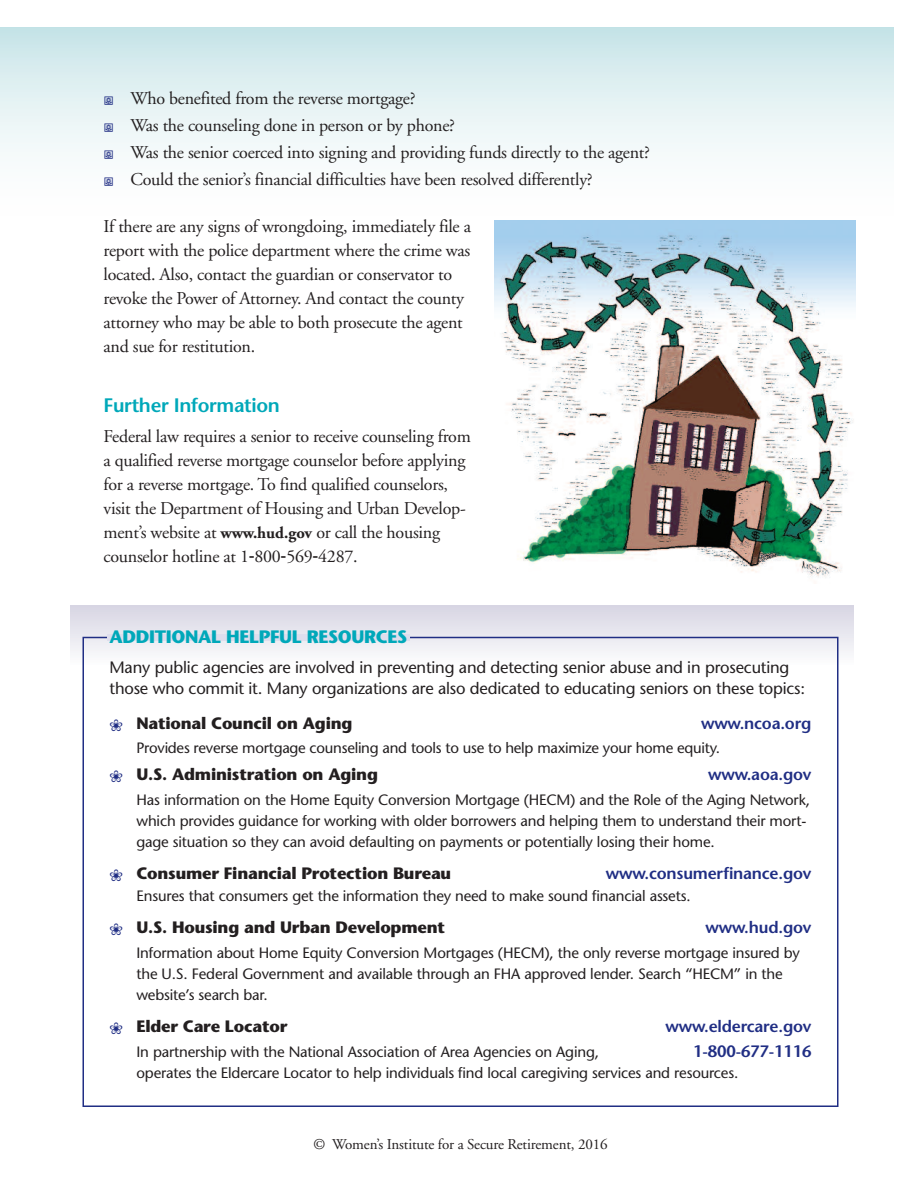
<style>
.page{position:relative;width:918px;height:1188px;background:#fff}
.page>*{position:absolute;margin:0;border:0;box-sizing:border-box;transform-origin:0 0}
.t1{font:600 19.5px "Stone Sans";letter-spacing:-.015em;color:#00a8b9}
.t2{font:18px/24px "Adobe Garamond";letter-spacing:-.015em;color:#231f20}
.t3{font:700 18px "Stone Sans";letter-spacing:-.02em;color:#00a8b9}
.t4{font:16.5px/21px "Stone Sans";letter-spacing:-.01em;color:#231f20}
.t5{font:700 16.5px "Stone Sans";letter-spacing:-.015em;color:#231f20}
.t6{font:600 16.5px "Stone Sans";letter-spacing:-.01em;color:#202e84}
.t7{font:15px/21px "Stone Sans";letter-spacing:-.01em;color:#231f20}
.t8{font:15px "Adobe Garamond";letter-spacing:-.01em;color:#231f20}
.s1{font-family:"Botanical";font-size:10.5px;color:#202e84}
.s2{font-weight:700;font-size:16.5px}
.s3{font-family:"Helvetica"}
.s4{font-family:"Botanical";font-weight:400;font-size:13.5px;color:#202e84}
.s5{font-family:"Adobe Garamond";font-size:16.5px}
</style>
<div class="page">
<div style="left:0;top:27px;width:894px;height:191px;background:linear-gradient(to bottom,#cbe6e9,#fff)"></div>
<div style="left:493px;top:216px;width:379px;height:372px;background:#fff"></div>
<img style="left:495px;top:220px;width:361px;height:357px">
<div style="left:70px;top:605px;width:784px;height:60px;background:linear-gradient(to bottom,#d2d0e0,#f3f4f9)"></div>
<div style="left:107px;top:634px;width:303px;height:7px;background:#dedeed"></div>
<p class="t2" style="left:104px;top:87px;width:548px;line-height:27px"><span class="s1">m</span> Who benefited from the reverse mortgage?<br><span class="s1">m</span> Was the counseling done in person or by phone?<br><span class="s1">m</span> Was the senior coerced into signing and providing funds directly to the agent? <span class="s1">m</span> Could the senior’s financial difficulties have been resolved differently?</p>
<p class="t2" style="left:103px;top:216px;width:369px">If there are any signs of wrongdoing, immediately file a report with the police department where the crime was located. Also, contact the guardian or conservator to revoke the Power of Attorney. And contact the county attorney who may be able to both prosecute the agent and sue for restitution.</p>
<h1 class="t1" style="left:104px;top:398px;width:178px">Further Information</h1>
<p class="t2" style="left:103px;top:426px;width:369px">Federal law requires a senior to receive counseling from a qualified reverse mortgage counselor before applying for a reverse mortgage. To find qualified counselors, visit the Department of Housing and Urban Develop&shy;ment’s website at <span class="s2">www.hud.gov</span> or call the housing counselor hotline at 1<span class="s3">‐</span>800<span class="s3">‐</span>569<span class="s3">‐</span>4287.</p>
<p class="t3" style="left:110px;top:630px;width:299px">ADDITIONAL HELPFUL RESOURCES</p>
<p class="t4" style="left:110px;top:659px;width:697px">Many public agencies are involved in preventing and detecting senior abuse and in prosecuting those who commit it. Many organizations are also dedicated to educating seniors on these topics:</p>
<p class="t5" style="left:110px;top:717px;width:245px"><span class="s4">k</span> National Council on Aging</p>
<p class="t6" style="left:701px;top:717px;width:112px">www.ncoa.org</p>
<p class="t7" style="left:136px;top:739px;width:585px">Provides reverse mortgage counseling and tools to use to help maximize your home equity.</p>
<p class="t5" style="left:110px;top:768px;width:270px"><span class="s4">k</span> U.S. Administration on Aging</p>
<p class="t6" style="left:708px;top:768px;width:105px">www.aoa.gov</p>
<p class="t7" style="left:136px;top:791px;width:675px">Has information on the Home Equity Conversion Mortgage (HECM) and the Role of the Aging Network, which provides guidance for working with older borrowers and helping them to understand their mort&shy;gage situation so they can avoid defaulting on payments or potentially losing their home.</p>
<p class="t5" style="left:110px;top:867px;width:343px"><span class="s4">k</span> Consumer Financial Protection Bureau</p>
<p class="t6" style="left:606px;top:867px;width:207px">www.consumerfinance.gov</p>
<p class="t7" style="left:136px;top:887px;width:556px">Ensures that consumers get the information they need to make sound financial assets<span class="s5">.</span></p>
<p class="t5" style="left:110px;top:921px;width:337px"><span class="s4">k</span> U.S. Housing and Urban Development</p>
<p class="t6" style="left:706px;top:921px;width:107px">www.hud.gov</p>
<p class="t7" style="left:136px;top:944px;width:665px">Information about Home Equity Conversion Mortgages (HECM), the only reverse mortgage insured by the U.S. Federal Government and available through an FHA approved lender. Search “HECM” in the website’s search bar.</p>
<p class="t5" style="left:110px;top:1020px;width:179px"><span class="s4">k</span> Elder Care Locator</p>
<p class="t6" style="left:665px;top:1020px;width:148px">www.eldercare.gov</p>
<p class="t7" style="left:136px;top:1043px;width:464px">In partnership with the National Association of Area Agencies on Aging,</p>
<p class="t6" style="left:693px;top:1045px;width:120px">1-800-677-1116</p>
<p class="t7" style="left:136px;top:1064px;width:603px">operates the Eldercare Locator to help individuals find local caregiving services and resources.</p>
<p class="t8" style="left:313px;top:1139px;width:296px">© Women’s Institute for a Secure Retirement, 2016</p>
</div>
